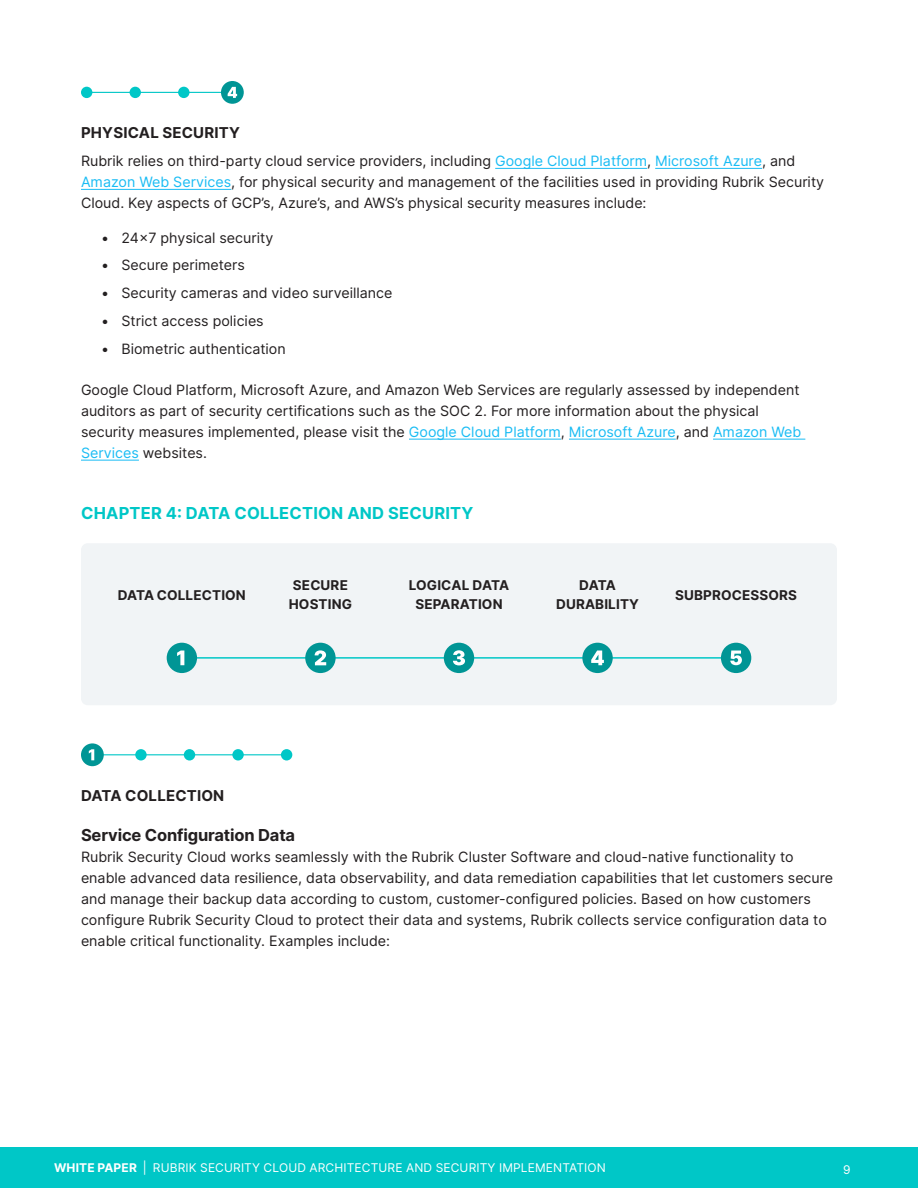
<style>
.page{position:relative;width:918px;height:1188px;background:#fff}
.page>*{position:absolute;margin:0;border:0;box-sizing:border-box;transform-origin:0 0}
.t1{font:700 16.5px "Inter";letter-spacing:.01em;color:#00c7c7}
.t2{font:700 16.5px "Inter";letter-spacing:-.01em;color:#231f20}
.t3{font:700 15px "Inter";letter-spacing:.01em;color:#231f20}
.txt{font:14.25px/21px "Inter";color:#231f20}
.breadcrumb_txt{font:700 13.5px/19.5px "Inter";letter-spacing:.01em;color:#231f20;text-align:center}
.t4{font:12px "Inter";letter-spacing:.01em;color:#fff}
.s1{color:#19bcf4}
.s2{font-weight:700}
</style>
<div class="page">
<div style="left:0;top:1148px;width:918px;height:40px;background:#00c7c7"></div>
<div style="left:81px;top:543px;width:756px;height:162px;background:#f1f4f6;border-radius:7px"></div>
<hr style="left:495px;top:168px;width:152px;height:1px;background:#19bcf4">
<hr style="left:655px;top:168px;width:107px;height:1px;background:#19bcf4">
<hr style="left:81px;top:189px;width:150px;height:1px;background:#19bcf4">
<hr style="left:409px;top:439px;width:152px;height:1px;background:#19bcf4">
<hr style="left:569px;top:439px;width:107px;height:1px;background:#19bcf4">
<hr style="left:713px;top:439px;width:92px;height:1px;background:#19bcf4">
<hr style="left:81px;top:460px;width:58px;height:1px;background:#19bcf4">
<hr style="left:87px;top:92px;width:144px;height:1px;background:#00c7c7">
<div style="left:178px;top:87px;width:12px;height:11px;background:#00c7c7;border-radius:50%"></div>
<div style="left:221px;top:81px;width:23px;height:23px;background:#009595;border-radius:50%"></div>
<svg style="left:228px;top:87px;width:9px;height:11px"></svg>
<div style="left:130px;top:87px;width:11px;height:11px;background:#00c7c7;border-radius:50%"></div>
<div style="left:81px;top:87px;width:11px;height:11px;background:#00c7c7;border-radius:50%"></div>
<hr style="left:182px;top:657px;width:553px;height:2px;background:#00c7c7">
<div style="left:167px;top:643px;width:30px;height:30px;background:#009595;border-radius:50%"></div>
<svg style="left:177px;top:651px;width:7px;height:14px"></svg>
<div style="left:305px;top:643px;width:31px;height:30px;background:#009595;border-radius:50%"></div>
<svg style="left:315px;top:650px;width:11px;height:15px"></svg>
<div style="left:444px;top:643px;width:30px;height:30px;background:#009595;border-radius:50%"></div>
<svg style="left:453px;top:650px;width:12px;height:15px"></svg>
<div style="left:582px;top:643px;width:31px;height:30px;background:#009595;border-radius:50%"></div>
<svg style="left:591px;top:651px;width:13px;height:14px"></svg>
<div style="left:721px;top:643px;width:30px;height:30px;background:#009595;border-radius:50%"></div>
<svg style="left:730px;top:651px;width:12px;height:14px"></svg>
<hr style="left:92px;top:754px;width:193px;height:1px;background:#00c7c7">
<div style="left:135px;top:749px;width:12px;height:12px;background:#00c7c7;border-radius:50%"></div>
<div style="left:184px;top:749px;width:11px;height:12px;background:#00c7c7;border-radius:50%"></div>
<div style="left:232px;top:749px;width:12px;height:12px;background:#00c7c7;border-radius:50%"></div>
<div style="left:281px;top:749px;width:11px;height:12px;background:#00c7c7;border-radius:50%"></div>
<div style="left:81px;top:743px;width:23px;height:23px;background:#009595;border-radius:50%"></div>
<svg style="left:89px;top:749px;width:5px;height:11px"></svg>
<h2 class="t3" style="left:81px;top:122px;width:160px">PHYSICAL SECURITY</h2>
<p class="txt" style="left:81px;top:150px;width:745px">Rubrik relies on third-party cloud service providers, including <span class="s1">Google Cloud Platform</span>, <span class="s1">Microsoft Azure</span>, and<br><span class="s1">Amazon Web Services</span>, for physical security and management of the facilities used in providing Rubrik Security<br>Cloud. Key aspects of GCP’s, Azure’s, and AWS’s physical security measures include:</p>
<p class="txt" style="left:101px;top:227px;width:174px">• 24x7 physical security</p>
<p class="txt" style="left:101px;top:254px;width:145px">• Secure perimeters</p>
<p class="txt" style="left:101px;top:282px;width:293px">• Security cameras and video surveillance</p>
<p class="txt" style="left:101px;top:310px;width:164px">• Strict access policies</p>
<p class="txt" style="left:101px;top:338px;width:186px">• Biometric authentication</p>
<p class="txt" style="left:81px;top:379px;width:722px">Google Cloud Platform, Microsoft Azure, and Amazon Web Services are regularly assessed by independent auditors as part of security certifications such as the SOC 2. For more information about the physical security measures implemented, please visit the <span class="s1">Google Cloud Platform</span>, <span class="s1">Microsoft Azure</span>, and <span class="s1">Amazon Web Services</span> websites.</p>
<h1 class="t1" style="left:81px;top:500px;width:394px">CHAPTER 4: DATA COLLECTION AND SECURITY</h1>
<p class="breadcrumb_txt" style="left:289px;top:575px;width:65px">SECURE<br>HOSTING</p>
<p class="breadcrumb_txt" style="left:409px;top:575px;width:102px">LOGICAL DATA<br>SEPARATION</p>
<p class="breadcrumb_txt" style="left:556px;top:575px;width:84px">DATA<br>DURABILITY</p>
<p class="breadcrumb_txt" style="left:118px;top:585px;width:130px">DATA COLLECTION</p>
<p class="breadcrumb_txt" style="left:675px;top:585px;width:123px">SUBPROCESSORS</p>
<h2 class="t3" style="left:81px;top:784px;width:145px">DATA COLLECTION</h2>
<h3 class="t2" style="left:81px;top:822px;width:216px">Service Configuration Data</h3>
<p class="txt" style="left:81px;top:846px;width:754px">Rubrik Security Cloud works seamlessly with the Rubrik Cluster Software and cloud-native functionality to enable advanced data resilience, data observability, and data remediation capabilities that let customers secure and manage their backup data according to custom, customer-configured policies. Based on how customers configure Rubrik Security Cloud to protect their data and systems, Rubrik collects service configuration data to enable critical functionality. Examples include:</p>
<p class="t4" style="left:54px;top:1159px;width:273px"><span class="s2">White paper</span> | Rubri k Security Cloud Architect</p>
<p class="t4" style="left:379px;top:1159px;width:17px">ureand</p>
<p class="t4" style="left:436px;top:1159px;width:76px">Security Implementati</p>
<p class="t4" style="left:588px;top:1159px;width:18px">on</p>
<p class="t4" style="left:843px;top:1160px;width:9px">9</p>
</div>
